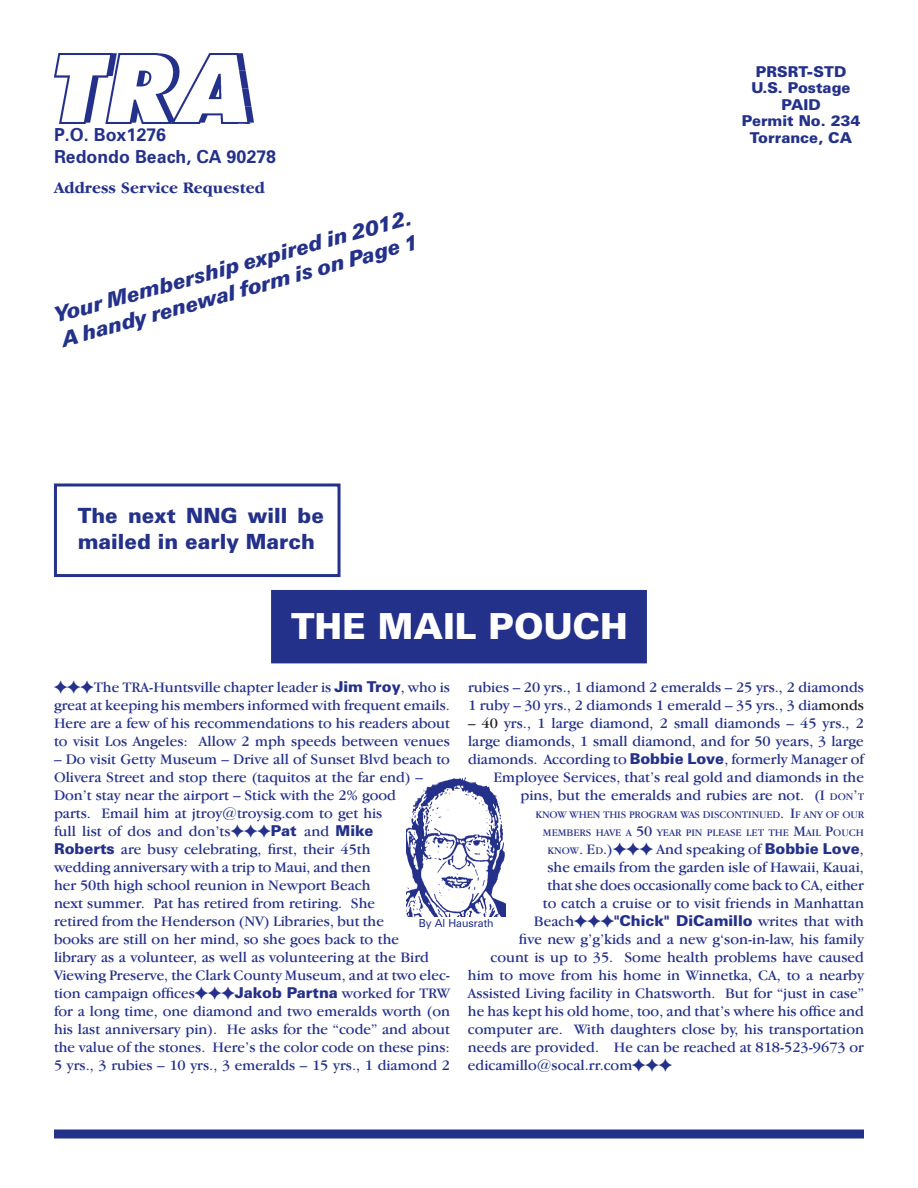
<style>
.page{position:relative;width:918px;height:1188px;background:#fff}
.page>*{position:absolute;margin:0;border:0;box-sizing:border-box;transform-origin:0 0}
.t1{font:900 36px "Zurich BT";color:#fff}
.t2{font:italic 900 21px/25.2px "Zurich BT";color:#24318b}
.t3{font:900 21px/25.2px "Zurich BT";color:#24318b}
.t4{font:700 18px/21.6px "Zurich BT";color:#24318b}
.t5{font:700 16.5px "Garamond IT Cby BT";color:#24318b}
.t6{font:15px/18px "Garamond IT Cby BT";color:#24318b}
.t7{font:900 15px/16.5px "Zurich BT";color:#24318b;text-align:center}
.t8{font:11.1px "Zurich BT";color:#24318b}
.t9{font:10.5px "Garamond IT Cby BT";letter-spacing:-.01em;color:#24318b}
.s1{color:#231f20}
.s2{font-family:"Zurich BT";font-weight:900}
.s3{font-style:inherit}
.s4{font-size:10.5px}
.s5{font-size:15px}
.s6{font-family:"Garamond IT Cby BT";font-weight:400}
</style>
<div class="page">
<div style="left:54px;top:1130px;width:810px;height:8px;background:#24318b"></div>
<div style="left:54px;top:484px;width:287px;height:93px;background:#fff;border:3px solid #25328c"></div>
<img style="left:55px;top:54px;width:198px;height:70px">
<div style="left:271px;top:590px;width:376px;height:73px;background:#24318b"></div>
<img style="left:406px;top:777px;width:99px;height:140px">
<p class="t4" style="left:54px;top:124px;width:224px">P.O. Box1276<br>Redondo Beach, CA 90278</p>
<p class="t5" style="left:54px;top:178px;width:213px">Address Service Requested</p>
<h2 class="t2" style="left:52px;top:301px;width:371px;rotate:-15deg">Your Membership expired in 2012.<br>A handy renewal form is on Page 1</h2>
<h2 class="t3" style="left:78px;top:503px;width:248px">The next NNG will be mailed in early March</h2>
<h1 class="t1" style="left:291px;top:604px;width:338px">THE MAIL POUCH</h1>
<p class="t7" style="left:742px;top:63px;width:120px">PRSRT-STD<br>U.S. Postage<br>PAID<br>Permit No. 234<br>Torrance, CA</p>
<p class="t6" style="left:468px;top:678px;width:398px">rubies – 20 yrs., 1 diamond 2 emeralds – 25 yrs., 2 diamonds<br>1 ruby – 30 yrs., 2 diamonds 1 emerald – 35 yrs., 3 dia<span class="s1">monds</span></p>
<p class="t6" style="left:468px;top:714px;width:398px;text-align:right"><span class="s1">– 40</span> yrs., 1 large diamond, 2 small diamonds – 45 yrs., 2 large diamonds, 1 small diamond, and for 50 years, 3 large diamonds. According to <span class="s2">Bobbie Love</span>, formerly Manager of Employee Services, that’s real gold and diamonds in the pins, but the emeralds and rubies are not. (<span class="s3">I</span> <span class="s4">DON</span><span class="s3">’</span><span class="s4">T</span></p>
<p class="t9" style="left:535px;top:808px;width:330px">KNOW WHEN THIS PROGRAM WAS DISCONTINUED<span class="s5">. I</span>F ANY OF OUR</p>
<p class="t9" style="left:543px;top:826px;width:323px">MEMBERS HAVE A <span class="s5">50</span> YEAR PIN PLEASE LET THE <span class="s5">M</span>AIL <span class="s5">P</span>OUCH</p>
<p class="t9" style="left:547px;top:844px;width:67px">KNOW<span class="s5">. E</span>D<span class="s5">.)</span></p>
<p class="t6" style="left:657px;top:840px;width:209px">And speaking of <span class="s2">Bobbie Love</span>,</p>
<p class="t6" style="left:547px;top:858px;width:318px">she emails from the garden isle of Hawaii, Kauai,</p>
<p class="t6" style="left:547px;top:876px;width:318px">that she does occasionally come back to CA, either</p>
<p class="t6" style="left:543px;top:894px;width:323px">to catch a cruise or to visit friends in Manhattan</p>
<p class="t6" style="left:534px;top:912px;width:42px">Beach</p>
<p class="t7" style="left:614px;top:912px;width:251px">"Chick" DiCamillo <span class="s6">writes that with</span></p>
<p class="t6" style="left:519px;top:930px;width:347px">five new g’g’kids and a new g‘son-in-law, his family</p>
<p class="t6" style="left:490px;top:948px;width:375px">count is up to 35. Some health problems have caused</p>
<p class="t6" style="left:468px;top:966px;width:397px">him to move from his home in Winnetka, CA, to a nearby</p>
<p class="t6" style="left:468px;top:984px;width:397px">Assisted Living facility in Chatsworth. But for “just in case”</p>
<p class="t6" style="left:468px;top:1002px;width:397px">he has kept his old home, too, and that’s where his office and</p>
<p class="t6" style="left:468px;top:1020px;width:397px">computer are. With daughters close by, his transportation</p>
<p class="t6" style="left:468px;top:1038px;width:398px">needs are provided. He can be reached at 818-523-9673 or</p>
<p class="t6" style="left:468px;top:1056px;width:166px">edicamillo@socal.rr.com</p>
<p class="t6" style="left:54px;top:678px;width:398px;text-align:justify;text-indent:40px">The TRA-Huntsville chapter leader is <span class="s2">Jim Troy</span>, who is great at keeping his members informed with frequent emails.<br>Here are a few of his recommendations to his readers about to visit Los Angeles: Allow 2 mph speeds between venues</p>
<p class="t6" style="left:54px;top:750px;width:398px">– Do visit Getty Museum – Drive all of Sunset Blvd beach to Olivera Street and stop there (taquitos at the far end) – Don’t stay near the airport – Stick with the 2% good<br>parts. Email him at jtroy@troysig.com to get his<br>full list of dos and don’ts</p>
<p class="t7" style="left:271px;top:823px;width:104px">Pat <span class="s6">and</span> Mike</p>
<p class="t6" style="left:54px;top:840px;width:398px"><span class="s2">Roberts</span> are busy celebrating, first, their 45th<br>wedding anniversary with a trip to Maui, and then<br>her 50th high school reunion in Newport Beach<br>next summer. Pat has retired from retiring. She<br>retired from the Henderson (NV) Libraries, but the<br>books are still on her mind, so she goes back to the<br>library as a volunteer, as well as volunteering at the Bird Viewing Preserve, the Clark County Museum, and at two elec&shy;tion campaign offices</p>
<p class="t8" style="left:419px;top:917px;width:77px">By Al Hausrath</p>
<p class="t6" style="left:54px;top:984px;width:398px;text-align:justify;text-indent:181px"><span class="s2">Jakob Partna</span> worked for TRW for a long time, one diamond and two emeralds worth (on his last anniversary pin). He asks for the “code” and about the value of the stones. Here’s the color code on these pins:<br>5 yrs., 3 rubies – 10 yrs., 3 emeralds – 15 yrs., 1 diamond 2</p>
</div>
